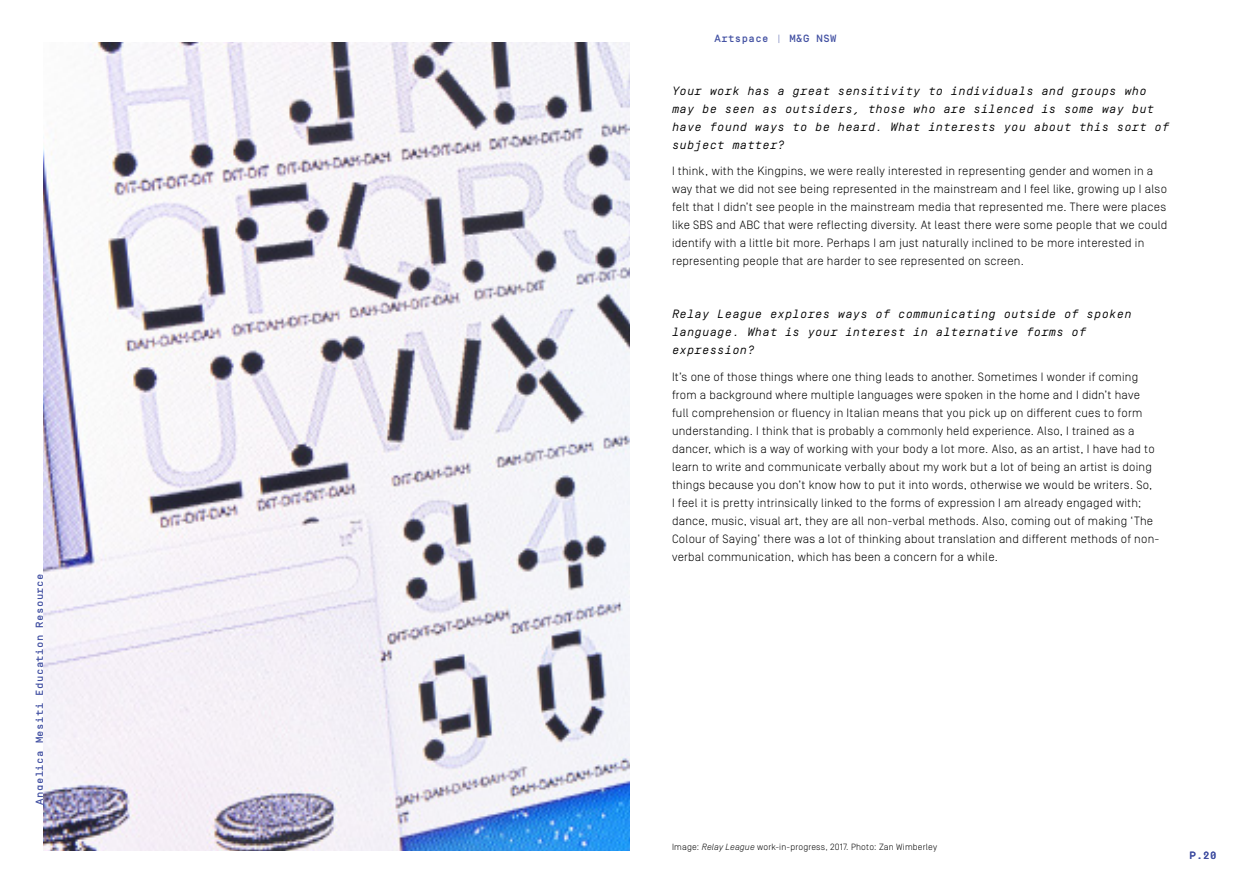
<style>
.page{position:relative;width:1259px;height:893px;background:#fff}
.page>*{position:absolute;margin:0;border:0;box-sizing:border-box;transform-origin:0 0}
.t1{font:300 12px/18px "Simplon Norm";letter-spacing:.02em;color:#000}
.t2{font:italic 12px/18px "Simplon Mono";letter-spacing:.02em;color:#000}
.t3{font:500 10.5px "Simplon Mono";letter-spacing:.04em;color:#4452a3}
.t4{font:300 9px "Simplon Norm";letter-spacing:.02em;color:#000}
.s1{font-style:italic}
</style>
<div class="page">
<img style="left:43px;top:43px;width:586px;height:807px">
<p class="t3" style="left:34px;top:804px;width:232px;rotate:-90deg">Angelica Mesiti Education Resource</p>
<p class="t3" style="left:714px;top:33px;width:124px">Artspace | M&amp;G NSW</p>
<p class="t2" style="left:672px;top:82px;width:499px">Your work has a great sensitivity to individuals and groups who may be seen as outsiders, those who are silenced is some way but have found ways to be heard. What interests you about this sort of subject matter?</p>
<p class="t1" style="left:672px;top:162px;width:497px">I think, with the Kingpins, we were really interested in representing gender and women in a way that we did not see being represented in the mainstream and I feel like, growing up I also felt that I didn’t see people in the mainstream media that represented me. There were places like SBS and ABC that were reflecting diversity. At least there were some people that we could identify with a little bit more. Perhaps I am just naturally inclined to be more interested in representing people that are harder to see represented on screen.</p>
<p class="t2" style="left:672px;top:305px;width:461px">Relay League explores ways of communicating outside of spoken language. What is your interest in alternative forms of expression?</p>
<p class="t1" style="left:672px;top:368px;width:489px">It’s one of those things where one thing leads to another. Sometimes I wonder if coming from a background where multiple languages were spoken in the home and I didn’t have full comprehension or fluency in Italian means that you pick up on different cues to form understanding. I think that is probably a commonly held experience. Also, I trained as a dancer, which is a way of working with your body a lot more. Also, as an artist, I have had to learn to write and communicate verbally about my work but a lot of being an artist is doing things because you don’t know how to put it into words, otherwise we would be writers. So,<br>I feel it is pretty intrinsically linked to the forms of expression I am already engaged with; dance, music, visual art, they are all non-verbal methods. Also, coming out of making ‘The Colour of Saying’ there was a lot of thinking about translation and different methods of non&shy;verbal communication, which has been a concern for a while.</p>
<p class="t4" style="left:672px;top:843px;width:267px">Image: <span class="s1">Relay League</span> work-in-progress, 2017. Photo: Zan Wimberley</p>
<p class="t3" style="left:1189px;top:850px;width:28px">P.20</p>
</div>
